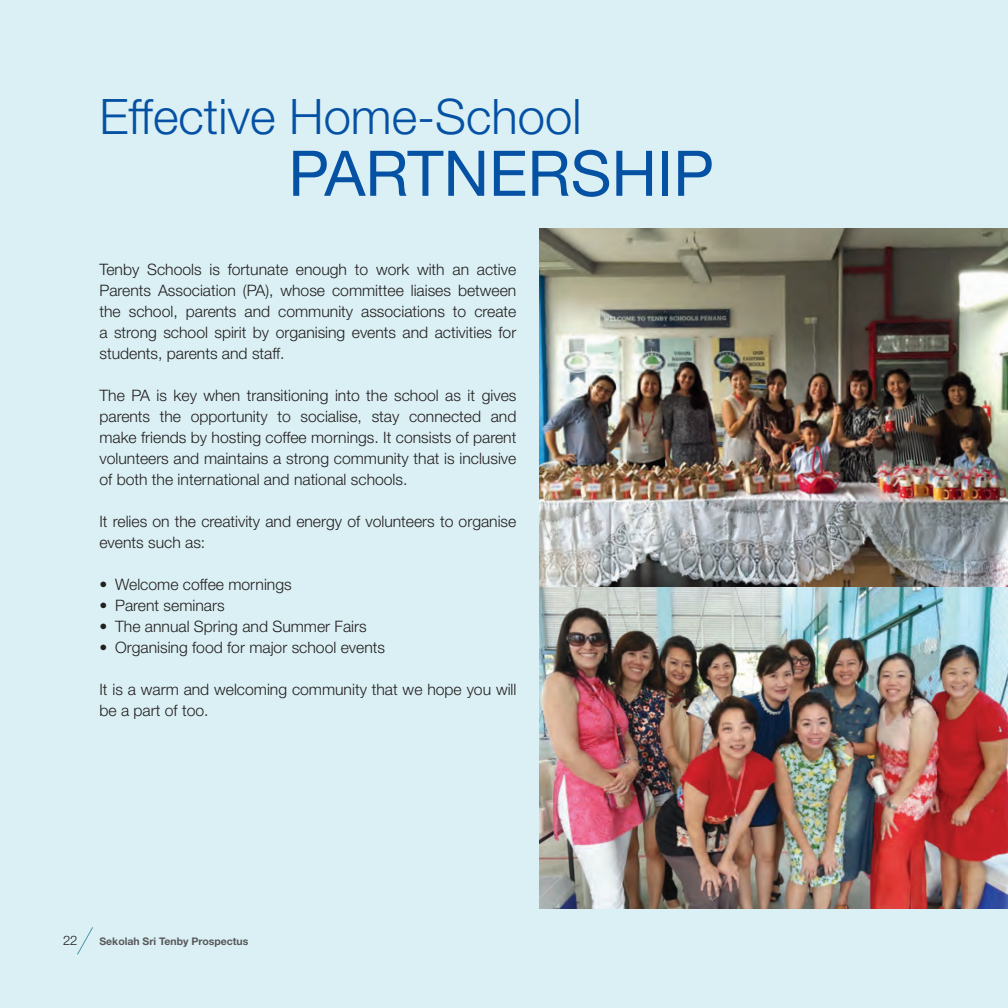
<style>
.page{position:relative;width:1008px;height:1008px;background:#daf0f4}
.page>*{position:absolute;margin:0;border:0;box-sizing:border-box;transform-origin:0 0}
.t1{font:63px "Helvetica Neue LT Std";color:#0551a4}
.t2{font:300 49px "Helvetica Neue LT Std";color:#0551a4}
.t3{font:300 15.75px/21px "Helvetica Neue LT Std";color:#231f20;text-align:justify}
.t4{font:300 13.12px "Helvetica Neue LT Std";color:#231f20}
.t5{font:700 10.5px "Helvetica Neue LT Std";color:#57585a}
</style>
<div class="page">
<img style="left:540px;top:586px;width:468px;height:323px">
<img style="left:540px;top:229px;width:468px;height:357px">
<svg style="left:77px;top:927px;width:16px;height:28px"></svg>
<p class="t2" style="left:99px;top:87px;width:484px">Effective Home-School</p>
<p class="t1" style="left:288px;top:136px;width:427px">PARTNERSHIP</p>
<p class="t3" style="left:99px;top:259px;width:418px">Tenby Schools is fortunate enough to work with an active Parents Association (PA), whose committee liaises between the school, parents and community associations to create a strong school spirit by organising events and activities for students, parents and staff.</p>
<p class="t3" style="left:99px;top:385px;width:418px">The PA is key when transitioning into the school as it gives parents the opportunity to socialise, stay connected and make friends by hosting coffee mornings. It consists of parent volunteers and maintains a strong community that is inclusive of both the international and national schools.</p>
<p class="t3" style="left:99px;top:511px;width:418px">It relies on the creativity and energy of volunteers to organise events such as:</p>
<p class="t3" style="left:99px;top:574px;width:194px">• Welcome coffee mornings</p>
<p class="t3" style="left:99px;top:595px;width:127px">• Parent seminars</p>
<p class="t3" style="left:99px;top:616px;width:269px">• The annual Spring and Summer Fairs</p>
<p class="t3" style="left:99px;top:637px;width:287px">• Organising food for major school events</p>
<p class="t3" style="left:99px;top:679px;width:418px">It is a warm and welcoming community that we hope you will be a part of too.</p>
<p class="t4" style="left:63px;top:933px;width:16px">22</p>
<p class="t5" style="left:99px;top:935px;width:150px">Sekolah Sri Tenby Prospectus</p>
</div>
